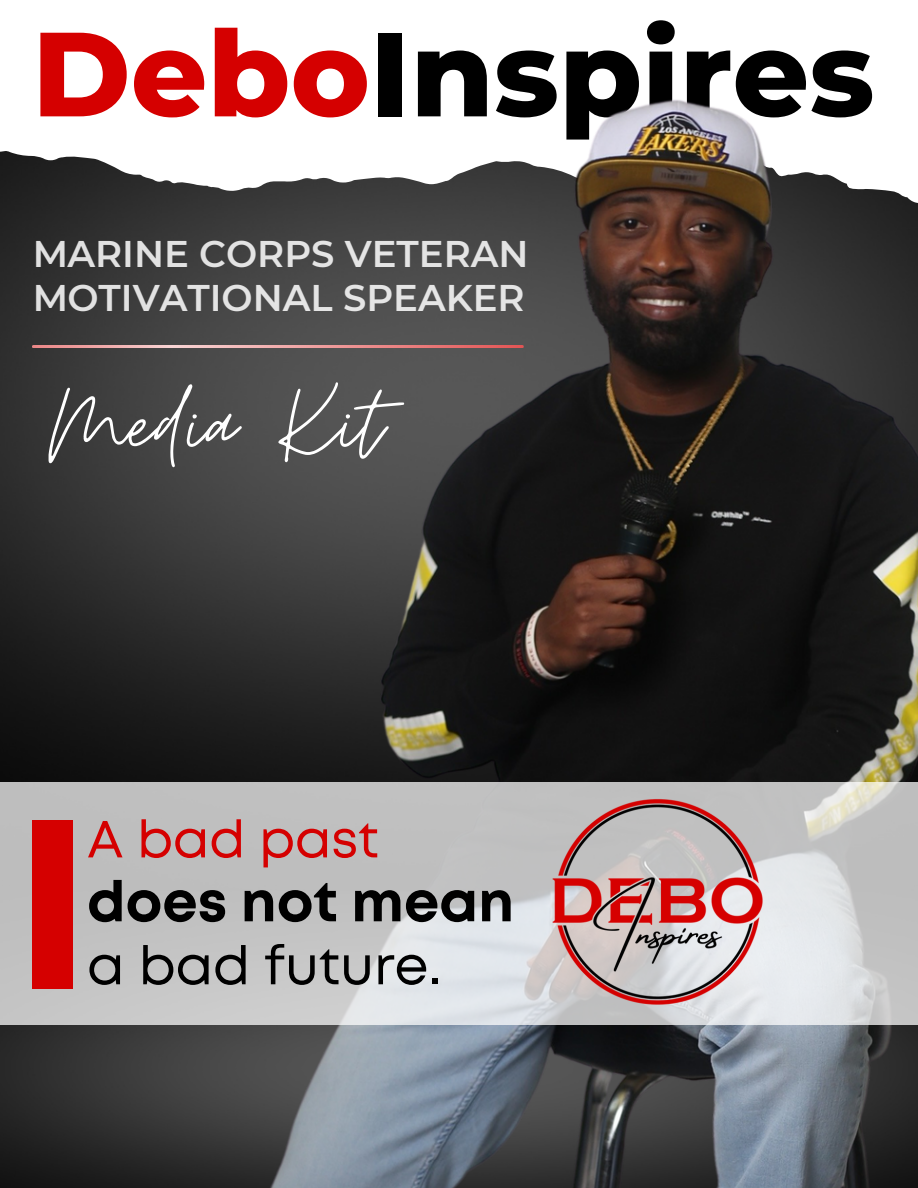
<style>
.page{position:relative;width:918px;height:1188px;background:#fff}
.page>*{position:absolute;margin:0;border:0;box-sizing:border-box;transform-origin:0 0}
.t1{font:800 119.55px "Montserrat";color:#000}
.t2{font:111.15px "Moon Time";color:#fff}
.t3{font:700 56.25px "Mont";color:#000}
.t4{font:53.55px "Mont";color:#000}
.t5{font:52.05px "Mont";color:#d50000}
.t6{font:600 37.05px/44.4px "Montserrat";color:#fff}
.s1{color:#d50000}
</style>
<div class="page">
<img style="left:0;top:206px;width:135px;height:982px">
<svg style="left:0;top:151px;width:135px;height:55px;background:#454545"></svg>
<img style="left:135px;top:99px;width:783px;height:1089px">
<svg style="left:0;top:782px;width:918px;height:242px;background:#c8c9ca"></svg>
<div style="left:32px;top:820px;width:41px;height:169px;background:#d50000"></div>
<img style="left:544px;top:788px;width:229px;height:231px">
<img style="left:32px;top:345px;width:492px;height:3px">
<p class="t1" style="left:32px;top:1px;width:844px"><span class="s1">Debo</span>Inspires</p>
<p class="t6" style="left:32px;top:232px;width:498px">MARINE CORPS VETERAN<br>MOTIVATIONAL SPEAKER</p>
<p class="t2" style="left:49px;top:356px;width:336px">Media Kit</p>
<p class="t5" style="left:87px;top:820px;width:293px">A bad past</p>
<p class="t3" style="left:87px;top:881px;width:429px">does not mean</p>
<p class="t4" style="left:87px;top:945px;width:355px">a bad future.</p>
</div>
